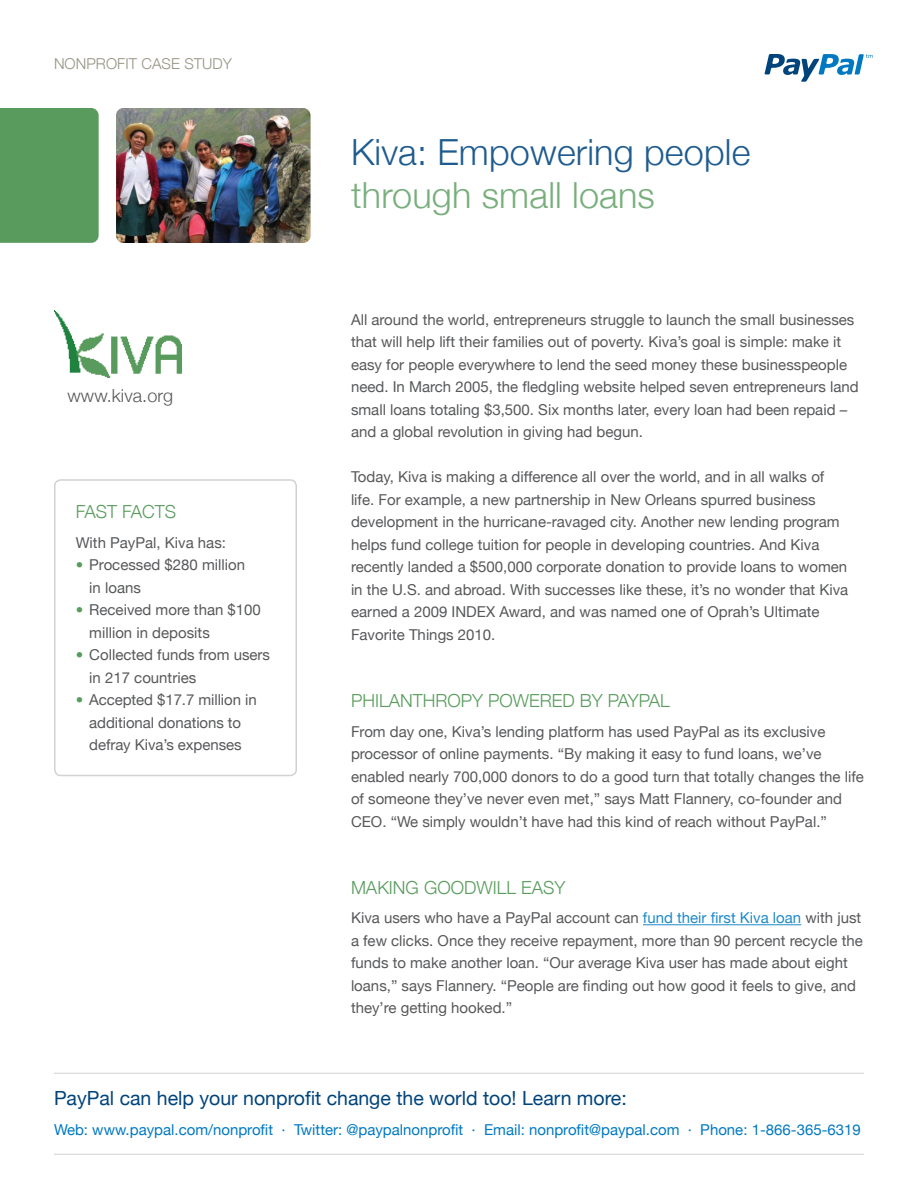
<style>
.page{position:relative;width:918px;height:1188px;background:#fff}
.page>*{position:absolute;margin:0;border:0;box-sizing:border-box;transform-origin:0 0}
.t1{font:300 36px "Helvetica Neue";letter-spacing:.005em;color:#1e5b8f}
.t2{font:300 36px "Helvetica Neue";color:#78ae7c}
.t3{font:19.5px "Helvetica Neue";color:#00447b}
.t4{font:300 18px "Helvetica Neue";color:#589b5c}
.t5{font:300 18px "Helvetica Neue";color:#57585a}
.t6{font:15px/22.5px "Helvetica Neue";color:#57585a}
.t7{font:15px "Helvetica Neue";color:#0079c2}
.t8{font:300 15px "Helvetica Neue";letter-spacing:.005em;color:#959383}
.s1{color:#589b5c}
.s2{color:#1e89ca}
</style>
<div class="page">
<hr style="left:643px;top:924px;width:158px;height:1px;background:#1e89ca">
<svg style="left:765px;top:54px;width:108px;height:28px"></svg>
<div style="left:54px;top:479px;width:243px;height:297px;border:2px solid #d1d2d4;border-radius:6px"></div>
<div style="left:0;top:108px;width:99px;height:135px;background:#589b5c"></div>
<img style="left:116px;top:108px;width:194px;height:135px">
<img style="left:54px;top:310px;width:128px;height:68px">
<hr style="left:54px;top:1073px;width:810px;height:1px;background:#d1d2d4">
<hr style="left:54px;top:1154px;width:810px;height:1px;background:#d1d2d4">
<p class="t8" style="left:54px;top:54px;width:180px">NONPROFIT CASE STUDY</p>
<p class="t5" style="left:68px;top:385px;width:107px">WWW.KIVA.ORG</p>
<p class="t4" style="left:76px;top:501px;width:102px">FAST FACTS</p>
<p class="t6" style="left:76px;top:531px;width:152px">With PayPal, Kiva has:</p>
<p class="t6" style="left:89px;top:553px;width:157px;text-indent:-14px"><span class="s1">•</span> Processed $280 million in loans</p>
<p class="t6" style="left:89px;top:598px;width:173px;text-indent:-14px"><span class="s1">•</span> Received more than $100 million in deposits</p>
<p class="t6" style="left:89px;top:643px;width:182px;text-indent:-14px"><span class="s1">•</span> Collected funds from users in 217 countries</p>
<p class="t6" style="left:76px;top:688px;width:182px;text-align:center"><span class="s1">•</span> Accepted $17.7 million in additional donations to defray Kiva’s expenses</p>
<h1 class="t1" style="left:351px;top:130px;width:401px">KIVA: EMPOWERING PEOPLE</h1>
<h1 class="t2" style="left:351px;top:173px;width:305px">THROUGH SMALL LOANS</h1>
<p class="t6" style="left:351px;top:308px;width:509px">All around the world, entrepreneurs struggle to launch the small businesses that will help lift their families out of poverty. Kiva’s goal is simple: make it easy for people everywhere to lend the seed money these businesspeople need. In March 2005, the fledgling website helped seven entrepreneurs land small loans totaling $3,500. Six months later, every loan had been repaid – and a global revolution in giving had begun.</p>
<p class="t6" style="left:351px;top:465px;width:499px">Today, Kiva is making a difference all over the world, and in all walks of life. For example, a new partnership in New Orleans spurred business development in the hurricane-ravaged city. Another new lending program helps fund college tuition for people in developing countries. And Kiva recently landed a $500,000 corporate donation to provide loans to women in the U.S. and abroad. With successes like these, it’s no wonder that Kiva earned a 2009 INDEX Award, and was named one of Oprah’s Ultimate Favorite Things 2010.</p>
<p class="t4" style="left:351px;top:690px;width:320px">PHILANTHROPY POWERED BY PAYPAL</p>
<p class="t6" style="left:351px;top:720px;width:514px">From day one, Kiva’s lending platform has used PayPal as its exclusive processor of online payments. “By making it easy to fund loans, we’ve enabled nearly 700,000 donors to do a good turn that totally changes the life of someone they’ve never even met,” says Matt Flannery, co-founder and CEO. “We simply wouldn’t have had this kind of reach without PayPal.”</p>
<p class="t4" style="left:351px;top:877px;width:216px">MAKING GOODWILL EASY</p>
<p class="t6" style="left:351px;top:906px;width:513px">Kiva users who have a PayPal account can <span class="s2">fund their first Kiva loan</span> with just a few clicks. Once they receive repayment, more than 90 percent recycle the funds to make another loan. “Our average Kiva user has made about eight loans,” says Flannery. “People are finding out how good it feels to give, and they’re getting hooked.”</p>
<h2 class="t3" style="left:54px;top:1087px;width:574px">PayPal can help your nonprofit change the world too! Learn more:</h2>
<p class="t7" style="left:54px;top:1121px;width:808px">Web: www.paypal.com/nonprofit · Twitter: @paypalnonprofit · Email: nonprofit@paypal.com · Phone: 1-866-365-6319</p>
</div>
